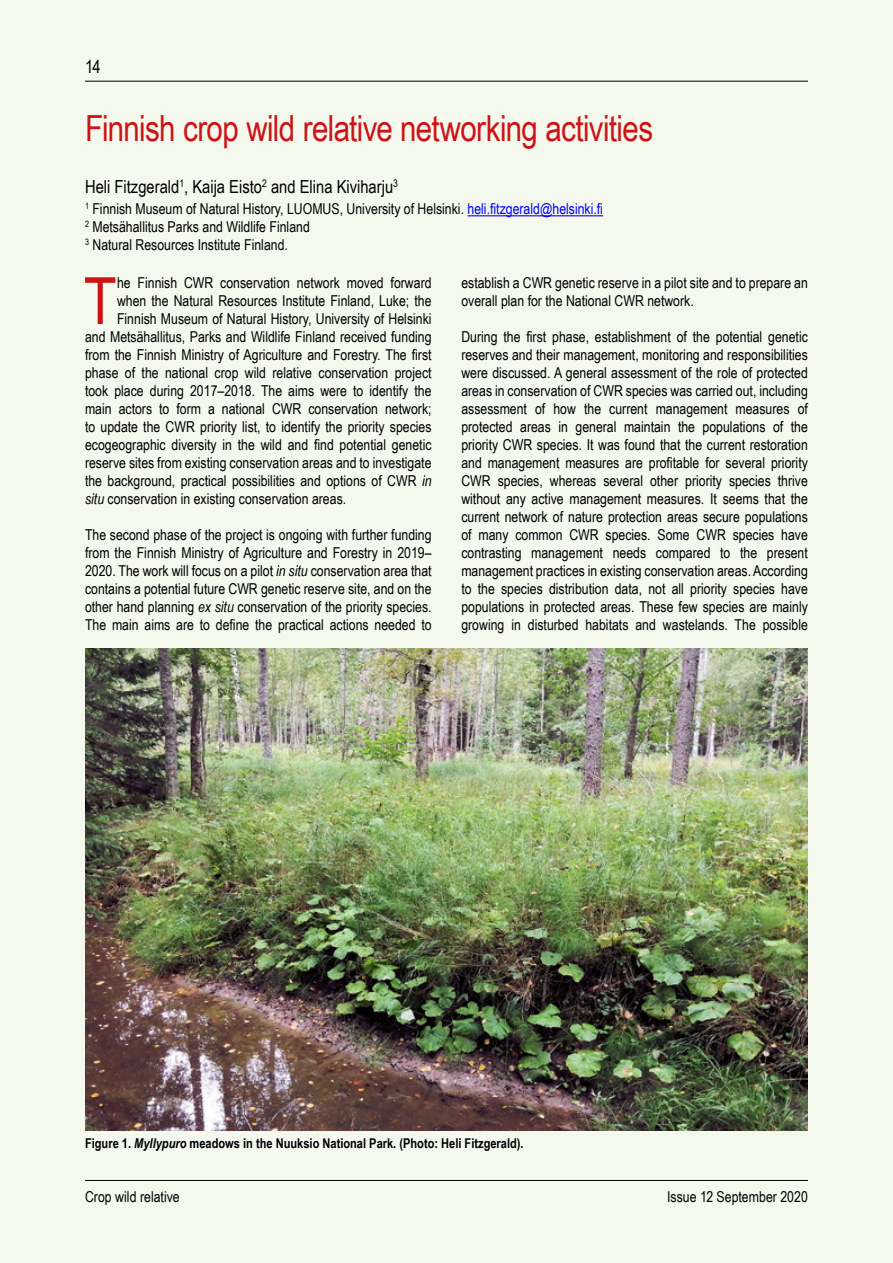
<style>
.page{position:relative;width:893px;height:1263px;background:#f4f8ed}
.page>*{position:absolute;margin:0;border:0;box-sizing:border-box;transform-origin:0 0}
.t1{font:65.25px "Arial Narrow";color:#cd1316}
.MAIN_HEADING{font:36px "Arial Narrow";letter-spacing:-.02em;color:#cd1316}
.t2{font:18px "Arial Narrow";color:#000}
.t3{font:15px/18px "Arial Narrow";color:#000;text-align:justify}
.t4{font:700 13.5px "Arial Narrow";color:#000}
.s1{color:#00f}
.s2{font-style:italic}
</style>
<div class="page">
<hr style="left:85px;top:1180px;width:723px;height:1px;background:#000">
<hr style="left:85px;top:81px;width:723px;height:1px;background:#000">
<hr style="left:468px;top:215px;width:135px;height:1px;background:#00f">
<img style="left:85px;top:648px;width:723px;height:482px">
<p class="t2" style="left:85px;top:53px;width:17px">14</p>
<p class="MAIN_HEADING" style="left:85px;top:102px;width:570px">Finnish crop wild relative networking activities</p>
<p class="t2" style="left:85px;top:174px;width:315px">Heli Fitzgerald<sup>1</sup>, Kaija Eisto<sup>2</sup> and Elina Kiviharju<sup>3</sup></p>
<p class="t3" style="left:85px;top:199px;width:520px"><sup>1</sup> Finnish Museum of Natural History, LUOMUS, University of Helsinki. <span class="s1">heli.fitzgerald@helsinki.fi</span></p>
<p class="t3" style="left:85px;top:217px;width:226px"><sup>2</sup> Metsähallitus Parks and Wildlife Finland</p>
<p class="t3" style="left:85px;top:235px;width:204px"><sup>3</sup> Natural Resources Institute Finland.</p>
<p class="t1" style="left:84px;top:253px;width:34px">T</p>
<p class="t3" style="left:117px;top:273px;width:316px">he Finnish CWR conservation network moved forward</p>
<p class="t3" style="left:461px;top:273px;width:348px">establish a CWR genetic reserve in a pilot site and to prepare an overall plan for the National CWR network.</p>
<p class="t3" style="left:461px;top:327px;width:348px">During the first phase, establishment of the potential genetic reserves and their management, monitoring and responsibilities were discussed. A general assessment of the role of protected areas in conservation of CWR species was carried out, including assessment of how the current management measures of protected areas in general maintain the populations of the priority CWR species. It was found that the current restoration and management measures are profitable for several priority CWR species, whereas several other priority species thrive without any active management measures. It seems that the current network of nature protection areas secure populations of many common CWR species. Some CWR species have contrasting management needs compared to the present management practices in existing conservation areas. According to the species distribution data, not all priority species have populations in protected areas. These few species are mainly growing in disturbed habitats and wastelands. The possible</p>
<p class="t3" style="left:117px;top:291px;width:316px">when the Natural Resources Institute Finland, Luke; the</p>
<p class="t3" style="left:117px;top:309px;width:316px">Finnish Museum of Natural History, University of Helsinki</p>
<p class="t3" style="left:85px;top:327px;width:348px">and Metsähallitus, Parks and Wildlife Finland received funding</p>
<p class="t3" style="left:85px;top:345px;width:348px">from the Finnish Ministry of Agriculture and Forestry. The first</p>
<p class="t3" style="left:85px;top:363px;width:348px">phase of the national crop wild relative conservation project</p>
<p class="t3" style="left:85px;top:381px;width:348px">took place during 2017–2018. The aims were to identify the</p>
<p class="t3" style="left:85px;top:399px;width:348px">main actors to form a national CWR conservation network;</p>
<p class="t3" style="left:85px;top:417px;width:348px">to update the CWR priority list, to identify the priority species</p>
<p class="t3" style="left:85px;top:435px;width:348px">ecogeographic diversity in the wild and find potential genetic</p>
<p class="t3" style="left:85px;top:453px;width:348px">reserve sites from existing conservation areas and to investigate</p>
<p class="t3" style="left:85px;top:471px;width:348px">the background, practical possibilities and options of CWR <span class="s2">in</span></p>
<p class="t3" style="left:85px;top:489px;width:263px"><span class="s2">situ</span> conservation in existing conservation areas.</p>
<p class="t3" style="left:85px;top:525px;width:348px">The second phase of the project is ongoing with further funding from the Finnish Ministry of Agriculture and Forestry in 2019– 2020. The work will focus on a pilot <span class="s2">in situ</span> conservation area that contains a potential future CWR genetic reserve site, and on the other hand planning <span class="s2">ex situ</span> conservation of the priority species.<br>The main aims are to define the practical actions needed to</p>
<p class="t4" style="left:85px;top:1133px;width:440px">Figure 1. <span class="s2">Myllypuro</span> meadows in the Nuuksio National Park. (Photo: Heli Fitzgerald).</p>
<p class="t3" style="left:85px;top:1187px;width:96px">Crop wild relative</p>
<p class="t3" style="left:667px;top:1187px;width:142px">Issue 12 September 2020</p>
</div>
